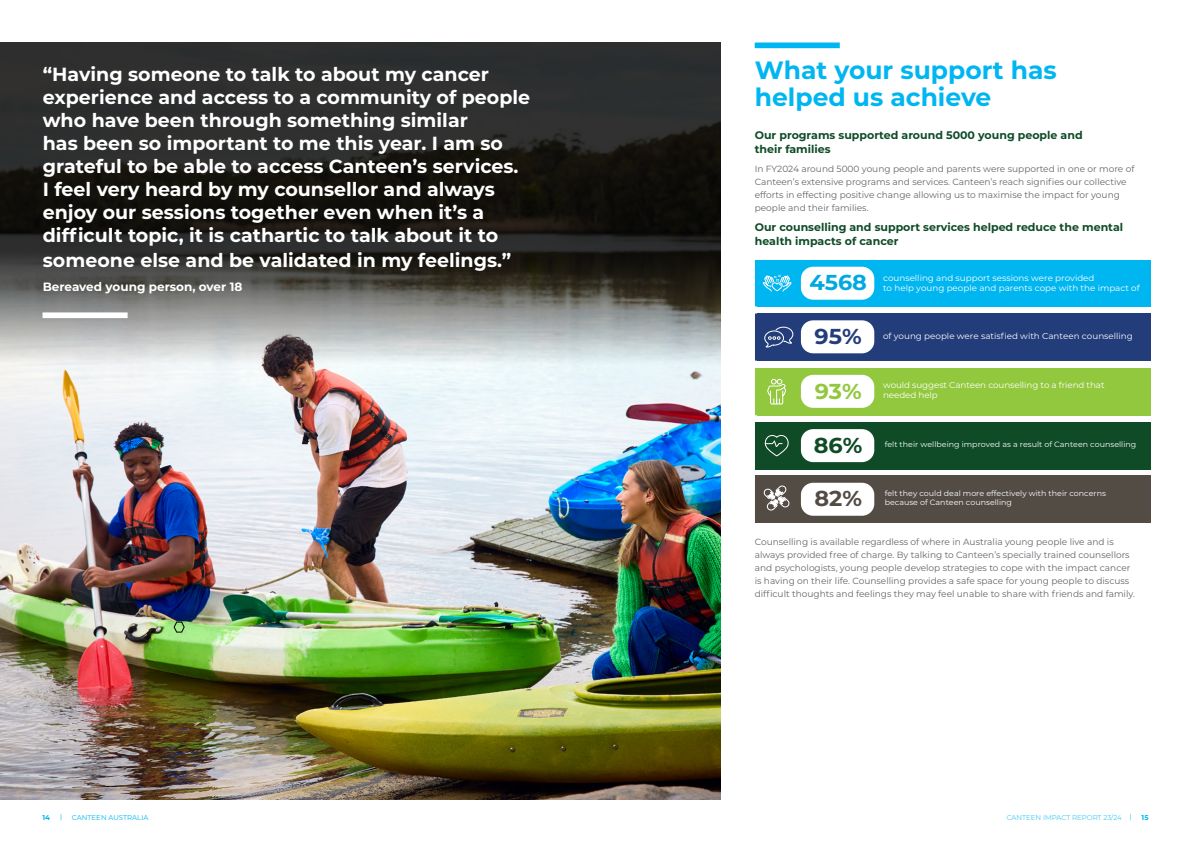
<style>
.page{position:relative;width:1191px;height:842px;background:#fff}
.page>*{position:absolute;margin:0;border:0;box-sizing:border-box;transform-origin:0 0}
.Heading{font:700 25px/27px "Montserrat";color:#00b6f1}
.t1{font:700 21.6px "Montserrat";color:#00a9e0}
.t2{font:700 21.6px "Montserrat";color:#233c7a}
.t3{font:700 21.6px "Montserrat";color:#92c83e}
.t4{font:700 21.6px "Montserrat";color:#0e4b26}
.t5{font:700 21.6px "Montserrat";color:#534c45}
.Pull_quote{font:700 19px/23px "Montserrat";color:#fff}
.Pull_quote-2{font:700 12px "Montserrat";color:#fff}
.Content_headings{font:700 11px/14px "Montserrat";color:#0e4b26}
.Body_copy{font:9px/13px "Montserrat";color:#63656a}
.t6{font:8.5px "Montserrat";color:#fff}
.t7{font:7.7px "Montserrat";color:#fff}
.t8{font:300 7px "Montserrat";color:#00b6f1}
.t9{font:7px "Montserrat";color:#00b6f1}
.t10{font:700 7px "Montserrat";color:#00b6f1}
.s1{font-weight:400}
</style>
<div class="page">
<img style="left:0;top:641px;width:720px;height:158px">
<img style="left:0;top:43px;width:720px;height:598px">
<svg style="left:173px;top:621px;width:12px;height:12px"></svg>
<div style="left:754px;top:43px;width:85px;height:5px;background:#00b6f1"></div>
<div style="left:43px;top:312px;width:85px;height:6px;background:#fff"></div>
<div style="left:755px;top:475px;width:395px;height:47px;background:#534c45"></div>
<div style="left:755px;top:422px;width:395px;height:47px;background:#0e4b26"></div>
<div style="left:757px;top:368px;width:393px;height:47px;background:#92c83e"></div>
<div style="left:757px;top:313px;width:393px;height:48px;background:#233c7a"></div>
<div style="left:757px;top:260px;width:393px;height:46px;background:#00b6f1"></div>
<div style="left:801px;top:267px;width:73px;height:33px;background:#fff;border-radius:12px"></div>
<div style="left:801px;top:320px;width:73px;height:33px;background:#fff;border-radius:12px"></div>
<div style="left:801px;top:375px;width:73px;height:33px;background:#fff;border-radius:12px"></div>
<div style="left:801px;top:429px;width:73px;height:33px;background:#fff;border-radius:12px"></div>
<div style="left:801px;top:483px;width:73px;height:33px;background:#fff;border-radius:12px"></div>
<svg style="left:764px;top:432px;width:41px;height:27px"></svg>
<svg style="left:763px;top:485px;width:42px;height:28px"></svg>
<svg style="left:755px;top:368px;width:50px;height:47px"></svg>
<svg style="left:755px;top:260px;width:50px;height:46px"></svg>
<svg style="left:755px;top:313px;width:50px;height:48px"></svg>
<p class="Pull_quote" style="left:43px;top:62px;width:489px">“Having someone to talk to about my cancer experience and access to a community of people who have been through something similar<br>has been so important to me this year. I am so grateful to be able to access Canteen’s services.<br>I feel very heard by my counsellor and always enjoy our sessions together even when it’s a difficult topic, it is cathartic to talk about it to</p>
<p class="Pull_quote" style="left:43px;top:248px;width:470px">someone else and be validated in my feelings.”</p>
<p class="Pull_quote-2" style="left:43px;top:279px;width:201px">Bereaved young person, over 18</p>
<p class="Heading" style="left:754px;top:55px;width:304px">What your support has helped us achieve</p>
<p class="Content_headings" style="left:754px;top:128px;width:329px">Our programs supported around 5000 young people and their families</p>
<p class="Body_copy" style="left:754px;top:162px;width:381px">In FY2024 around 5000 young people and parents were supported in one or more of Canteen’s extensive programs and services. Canteen’s reach signifies our collective efforts in effecting positive change allowing us to maximise the impact for young people and their families.</p>
<p class="Content_headings" style="left:754px;top:219px;width:370px">Our counselling and support services helped reduce the mental health impacts of cancer</p>
<p class="t1" style="left:809px;top:267px;width:59px">4568</p>
<p class="t6" style="left:883px;top:282px;width:258px">to help young people and parents cope with the impact of</p>
<p class="t2" style="left:814px;top:321px;width:49px">95%</p>
<p class="t6" style="left:883px;top:330px;width:251px">of young people were satisfied with Canteen counselling</p>
<p class="t6" style="left:883px;top:379px;width:223px">would suggest Canteen counselling to a friend that</p>
<p class="t6" style="left:883px;top:272px;width:213px">counselling and support sessions were provided</p>
<p class="t3" style="left:814px;top:376px;width:49px">93%</p>
<p class="t6" style="left:883px;top:389px;width:56px">needed help</p>
<p class="t4" style="left:814px;top:430px;width:50px">86%</p>
<p class="t7" style="left:884px;top:439px;width:253px">felt their wellbeing improved as a result of Canteen counselling</p>
<p class="t7" style="left:884px;top:488px;width:223px">felt they could deal more effectively with their concerns</p>
<p class="t5" style="left:814px;top:483px;width:49px">82%</p>
<p class="t7" style="left:884px;top:497px;width:129px">because of Canteen counselling</p>
<p class="Body_copy" style="left:754px;top:535px;width:382px">Counselling is available regardless of where in Australia young people live and is always provided free of charge. By talking to Canteen’s specially trained counsellors and psychologists, young people develop strategies to cope with the impact cancer is having on their life. Counselling provides a safe space for young people to discuss difficult thoughts and feelings they may feel unable to share with friends and family.</p>
<p class="t10" style="left:43px;top:813px;width:9px">14</p>
<p class="t9" style="left:60px;top:812px;width:4px">|</p>
<p class="t9" style="left:72px;top:813px;width:78px">CANTEEN AUSTRALIA</p>
<p class="t8" style="left:1006px;top:813px;width:127px">CANTEEN IMPACT REPORT 23/24 <span class="s1">|</span></p>
<p class="t10" style="left:1141px;top:813px;width:8px">15</p>
</div>
